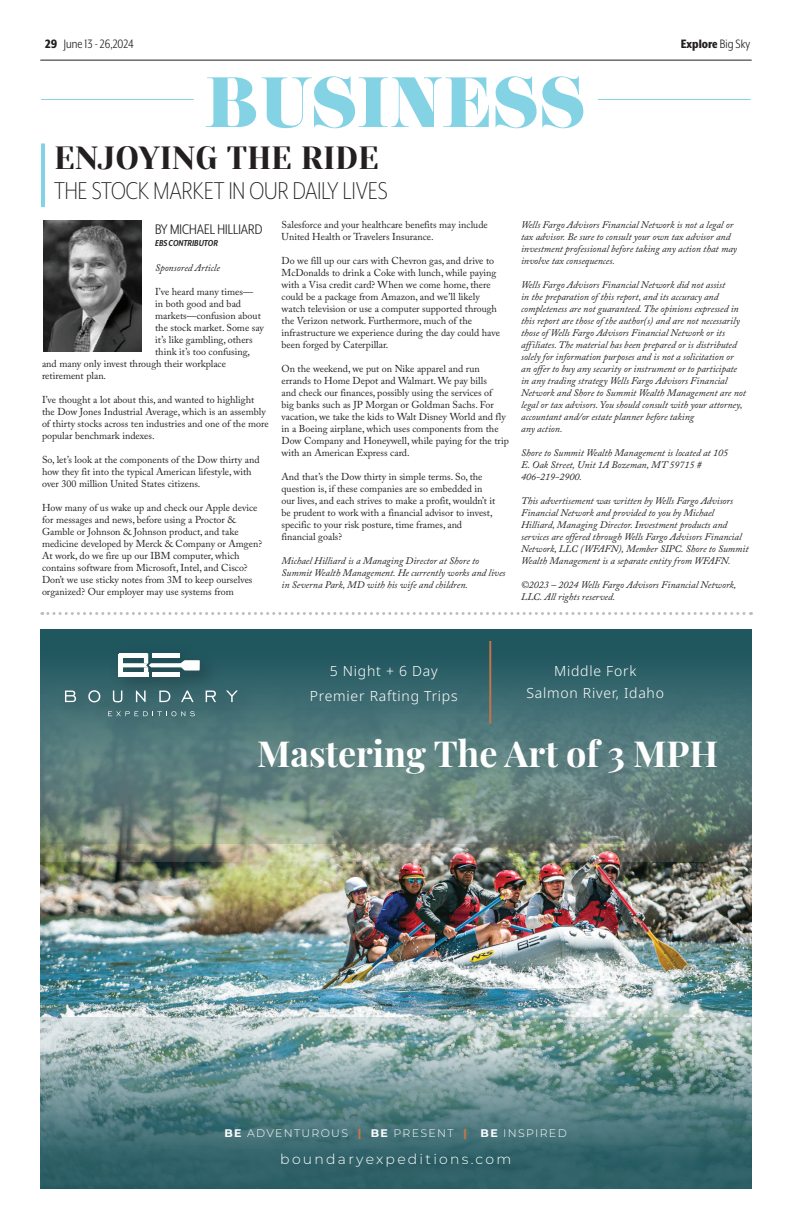
<style>
.page{position:relative;width:792px;height:1224px;background:#fff}
.page>*{position:absolute;margin:0;border:0;box-sizing:border-box;transform-origin:0 0}
.t1{font:62px "Eloquent JF Pro";letter-spacing:.02em;color:#84d3e5}
.t2{font:700 36px "Playfair Display";color:#fff}
.t3{font:32px "Yeseva One";color:#231f20}
.t4{font:300 28px "Mr Eaves XL Mod Nar OT";color:#231f20}
.t5{font:16px "Mr Eaves XL Mod Nar OT";color:#231f20}
.t6{font:300 14px/22px "Noto Sans";letter-spacing:.055em;color:#fff;text-align:center}
.t7{font:300 14px "Montserrat";letter-spacing:.16em;color:#fff}
.t8{font:14px "Mr Eaves XL Mod Nar OT";color:#231f20}
.t9{font:800 14px "Mr Eaves XL Mod Nar OT";color:#231f20}
.t10{font:300 11px "Montserrat";letter-spacing:.12em;color:#fff}
.t11{font:10px/12px "Adobe Caslon Pro";color:#231f20}
.t12{font:italic 10px/12px "Adobe Caslon Pro";color:#231f20}
.t13{font:italic 700 10px "Mr Eaves XL Mod Nar OT";color:#231f20}
.s1{font-weight:800}
.s2{font-weight:400}
.s3{font-weight:700}
.s4{font-weight:800;color:#c37549}
</style>
<div class="page">
<hr style="left:40px;top:60px;width:712px;height:1px;background:#231f20">
<img style="left:43px;top:221px;width:99px;height:130px">
<hr style="left:41px;top:143px;width:4px;height:64px;background:#84d3e5">
<hr style="left:41px;top:99px;width:153px;height:1px;background:#84d3e5">
<hr style="left:598px;top:99px;width:153px;height:1px;background:#84d3e5">
<svg style="left:42px;top:612px;width:709px;height:3px"></svg>
<img style="left:40px;top:862px;width:712px;height:156px">
<img style="left:40px;top:844px;width:712px;height:18px">
<svg style="left:40px;top:1018px;width:712px;height:130px;background:#739696"></svg>
<div style="left:40px;top:1148px;width:712px;height:40px;background:#2f6168"></div>
<svg style="left:40px;top:630px;width:712px;height:214px;background:#527676"></svg>
<img style="left:50px;top:639px;width:217px;height:106px">
<svg style="left:65px;top:691px;width:11px;height:11px"></svg>
<svg style="left:88px;top:690px;width:12px;height:12px"></svg>
<svg style="left:113px;top:691px;width:9px;height:11px"></svg>
<svg style="left:136px;top:691px;width:10px;height:11px"></svg>
<svg style="left:159px;top:691px;width:11px;height:11px"></svg>
<svg style="left:181px;top:691px;width:13px;height:11px"></svg>
<svg style="left:206px;top:691px;width:10px;height:11px"></svg>
<svg style="left:226px;top:691px;width:12px;height:11px"></svg>
<svg style="left:108px;top:711px;width:87px;height:5px"></svg>
<svg style="left:119px;top:653px;width:81px;height:24px"></svg>
<hr style="left:489px;top:641px;width:2px;height:83px;background:#c37549">
<h3 class="t8" style="left:45px;top:36px;width:90px"><span class="s1">29</span> June 13 - 26,2024</h3>
<h3 class="t9" style="left:681px;top:36px;width:71px">Explore <span class="s2">Big Sky</span></h3>
<h1 class="t1" style="left:206px;top:69px;width:381px">BUSINESS</h1>
<h3 class="t3" style="left:54px;top:134px;width:326px">ENJOYING THE RIDE</h3>
<h3 class="t4" style="left:54px;top:176px;width:335px">THE STOCK MARKET IN OUR DAILY LIVES</h3>
<h3 class="t5" style="left:155px;top:220px;width:109px">BY MICHAEL HILLIARD</h3>
<p class="t13" style="left:155px;top:237px;width:64px">EBS CONTRIBUTOR</p>
<p class="t12" style="left:155px;top:261px;width:66px">Sponsored Article</p>
<p class="t11" style="left:155px;top:285px;width:99px">I’ve heard many times—</p>
<p class="t11" style="left:155px;top:297px;width:87px">in both good and bad</p>
<p class="t11" style="left:155px;top:309px;width:107px">markets—confusion about</p>
<p class="t11" style="left:155px;top:321px;width:110px">the stock market. Some say</p>
<p class="t11" style="left:155px;top:333px;width:99px">it’s like gambling, others</p>
<p class="t11" style="left:155px;top:345px;width:96px">think it’s too confusing,</p>
<p class="t11" style="left:42px;top:357px;width:185px">and many only invest through their workplace</p>
<p class="t11" style="left:42px;top:369px;width:66px">retirement plan.</p>
<p class="t11" style="left:42px;top:393px;width:228px">I’ve thought a lot about this, and wanted to highlight the Dow Jones Industrial Average, which is an assembly of thirty stocks across ten industries and one of the more popular benchmark indexes.</p>
<p class="t11" style="left:42px;top:453px;width:219px">So, let’s look at the components of the Dow thirty and how they fit into the typical American lifestyle, with over 300 million United States citizens.</p>
<p class="t11" style="left:42px;top:501px;width:222px">How many of us wake up and check our Apple device for messages and news, before using a Proctor &amp; Gamble or Johnson &amp; Johnson product, and take medicine developed by Merck &amp; Company or Amgen?<br>At work, do we fire up our IBM computer, which contains software from Microsoft, Intel, and Cisco?<br>Don’t we use sticky notes from 3M to keep ourselves organized? Our employer may use systems from</p>
<p class="t11" style="left:282px;top:219px;width:208px">Salesforce and your healthcare benefits may include<br>United Health or Travelers Insurance.</p>
<p class="t11" style="left:282px;top:255px;width:220px">Do we fill up our cars with Chevron gas, and drive to McDonalds to drink a Coke with lunch, while paying with a Visa credit card? When we come home, there could be a package from Amazon, and we’ll likely watch television or use a computer supported through the Verizon network. Furthermore, much of the infrastructure we experience during the day could have been forged by Caterpillar.</p>
<p class="t11" style="left:282px;top:363px;width:229px">On the weekend, we put on Nike apparel and run errands to Home Depot and Walmart. We pay bills<br>and check our finances, possibly using the services of<br>big banks such as JP Morgan or Goldman Sachs. For vacation, we take the kids to Walt Disney World and fly in a Boeing airplane, which uses components from the Dow Company and Honeywell, while paying for the trip with an American Express card.</p>
<p class="t11" style="left:282px;top:471px;width:215px">And that’s the Dow thirty in simple terms. So, the question is, if these companies are so embedded in our lives, and each strives to make a profit, wouldn’t it be prudent to work with a financial advisor to invest, specific to your risk posture, time frames, and financial goals?</p>
<p class="t12" style="left:282px;top:555px;width:225px">Michael Hilliard is a Managing Director at Shore to<br>Summit Wealth Management. He currently works and lives in Severna Park, MD with his wife and children.</p>
<p class="t12" style="left:521px;top:219px;width:217px">Wells Fargo Advisors Financial Network is not a legal or tax advisor. Be sure to consult your own tax advisor and investment professional before taking any action that may involve tax consequences.</p>
<p class="t12" style="left:521px;top:279px;width:226px">Wells Fargo Advisors Financial Network did not assist<br>in the preparation of this report, and its accuracy and completeness are not guaranteed. The opinions expressed in this report are those of the author(s) and are not necessarily those of Wells Fargo Advisors Financial Network or its affiliates. The material has been prepared or is distributed solely for information purposes and is not a solicitation or<br>an offer to buy any security or instrument or to participate in any trading strategy Wells Fargo Advisors Financial Network and Shore to Summit Wealth Management are not legal or tax advisors. You should consult with your attorney, accountant and/or estate planner before taking<br>any action.</p>
<p class="t12" style="left:521px;top:447px;width:208px">Shore to Summit Wealth Management is located at 105<br>E. Oak Street, Unit 1A Bozeman, MT 59715 #<br>406-219-2900.</p>
<p class="t12" style="left:521px;top:495px;width:229px">This advertisement was written by Wells Fargo Advisors Financial Network and provided to you by Michael Hilliard, Managing Director. Investment products and services are offered through Wells Fargo Advisors Financial Network, LLC (WFAFN), Member SIPC. Shore to Summit Wealth Management is a separate entity from WFAFN.</p>
<p class="t12" style="left:521px;top:579px;width:217px">©2023 – 2024 Wells Fargo Advisors Financial Network,<br>LLC. All rights reserved.</p>
<h3 class="t6" style="left:310px;top:658px;width:149px;line-height:25px">5 Night + 6 Day<br>Premier Rafting Trips</h3>
<h2 class="t2" style="left:257px;top:725px;width:463px">Mastering The Art of 3 MPH</h2>
<h3 class="t6" style="left:527px;top:660px;width:139px">Middle Fork<br>Salmon River, Idaho</h3>
<p class="t10" style="left:225px;top:1125px;width:244px"><span class="s3">BE</span> ADVENTUROUS <span class="s4">|</span> <span class="s3">BE</span> PRESENT <span class="s4">|</span></p>
<p class="t10" style="left:481px;top:1125px;width:88px"><span class="s3">BE</span> INSPIRED</p>
<h3 class="t7" style="left:280px;top:1150px;width:233px">boundaryexpeditions.com</h3>
</div>
